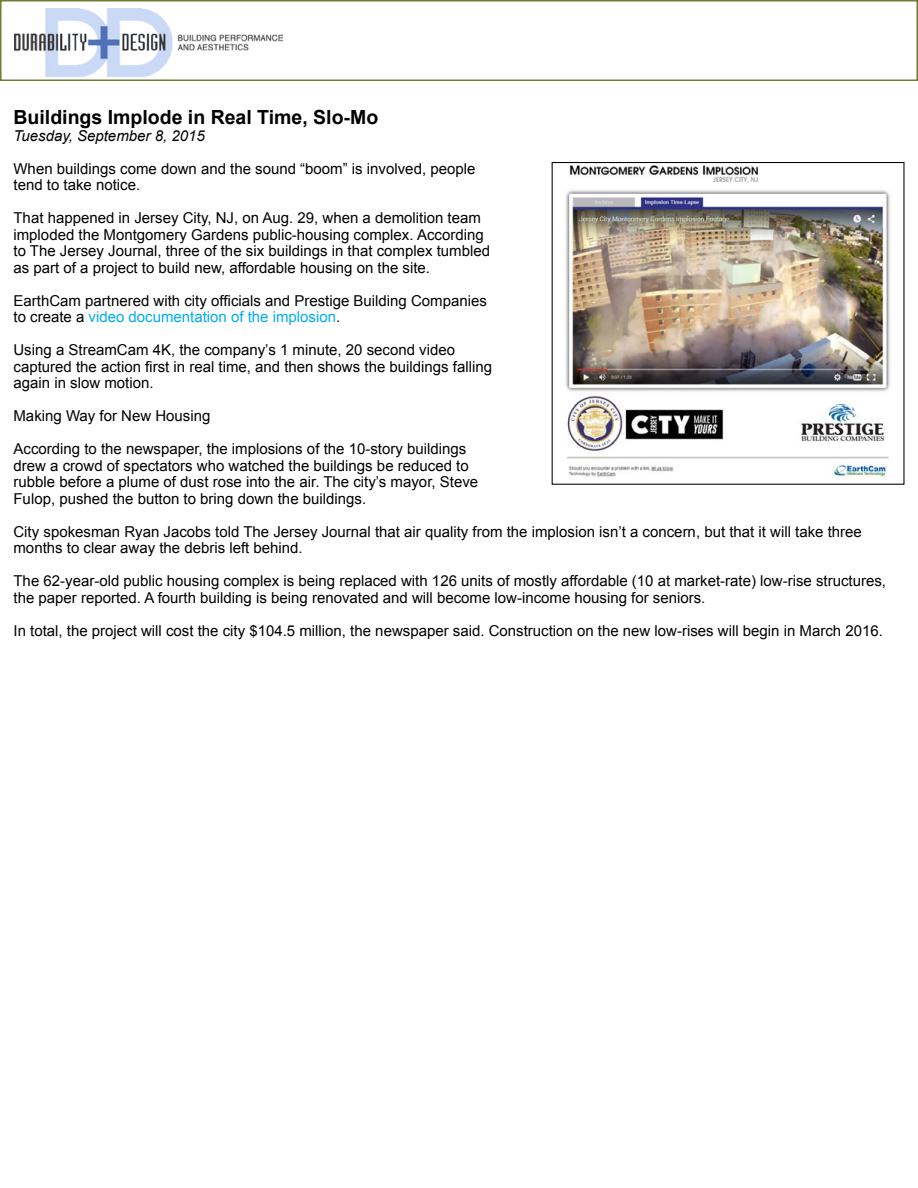
<style>
.page{position:relative;width:918px;height:1188px;background:#fff}
.page>*{position:absolute;margin:0;border:0;box-sizing:border-box;transform-origin:0 0}
.t1{font:700 19.5px "Arial";color:#000}
.t2{font:15px/16.5px "Arial";color:#000}
.t3{font:italic 15px "Arial";color:#000}
.s1{color:#00aeef}
</style>
<div class="page">
<img style="left:565px;top:165px;width:325px;height:312px">
<div style="left:0;top:0;width:918px;height:81px;border:2px solid #737c34"></div>
<img style="left:15px;top:9px;width:267px;height:68px">
<h1 class="t1" style="left:14px;top:105px;width:366px">Buildings Implode in Real Time, Slo-Mo</h1>
<p class="t3" style="left:14px;top:126px;width:193px">Tuesday, September 8, 2015</p>
<p class="t2" style="left:14px;top:160px;width:463px">When buildings come down and the sound “boom” is involved, people tend to take notice.</p>
<p class="t2" style="left:14px;top:210px;width:478px">That happened in Jersey City, NJ, on Aug. 29, when a demolition team imploded the Montgomery Gardens public-housing complex. According to The Jersey Journal, three of the six buildings in that complex tumbled as part of a project to build new, affordable housing on the site.</p>
<p class="t2" style="left:14px;top:292px;width:475px">EarthCam partnered with city officials and Prestige Building Companies to create a <span class="s1">video documentation of the implosion</span>.</p>
<p class="t2" style="left:14px;top:342px;width:480px">Using a StreamCam 4K, the company’s 1 minute, 20 second video captured the action first in real time, and then shows the buildings falling again in slow motion.</p>
<p class="t2" style="left:14px;top:408px;width:198px">Making Way for New Housing</p>
<p class="t2" style="left:14px;top:441px;width:466px">According to the newspaper, the implosions of the 10-story buildings drew a crowd of spectators who watched the buildings be reduced to rubble before a plume of dust rose into the air. The city’s mayor, Steve Fulop, pushed the button to bring down the buildings.</p>
<p class="t2" style="left:14px;top:523px;width:850px">City spokesman Ryan Jacobs told The Jersey Journal that air quality from the implosion isn’t a concern, but that it will take three months to clear away the debris left behind.</p>
<p class="t2" style="left:14px;top:573px;width:874px">The 62-year-old public housing complex is being replaced with 126 units of mostly affordable (10 at market-rate) low-rise structures, the paper reported. A fourth building is being renovated and will become low-income housing for seniors.</p>
<p class="t2" style="left:14px;top:622px;width:871px">In total, the project will cost the city $104.5 million, the newspaper said. Construction on the new low-rises will begin in March 2016.</p>
</div>
